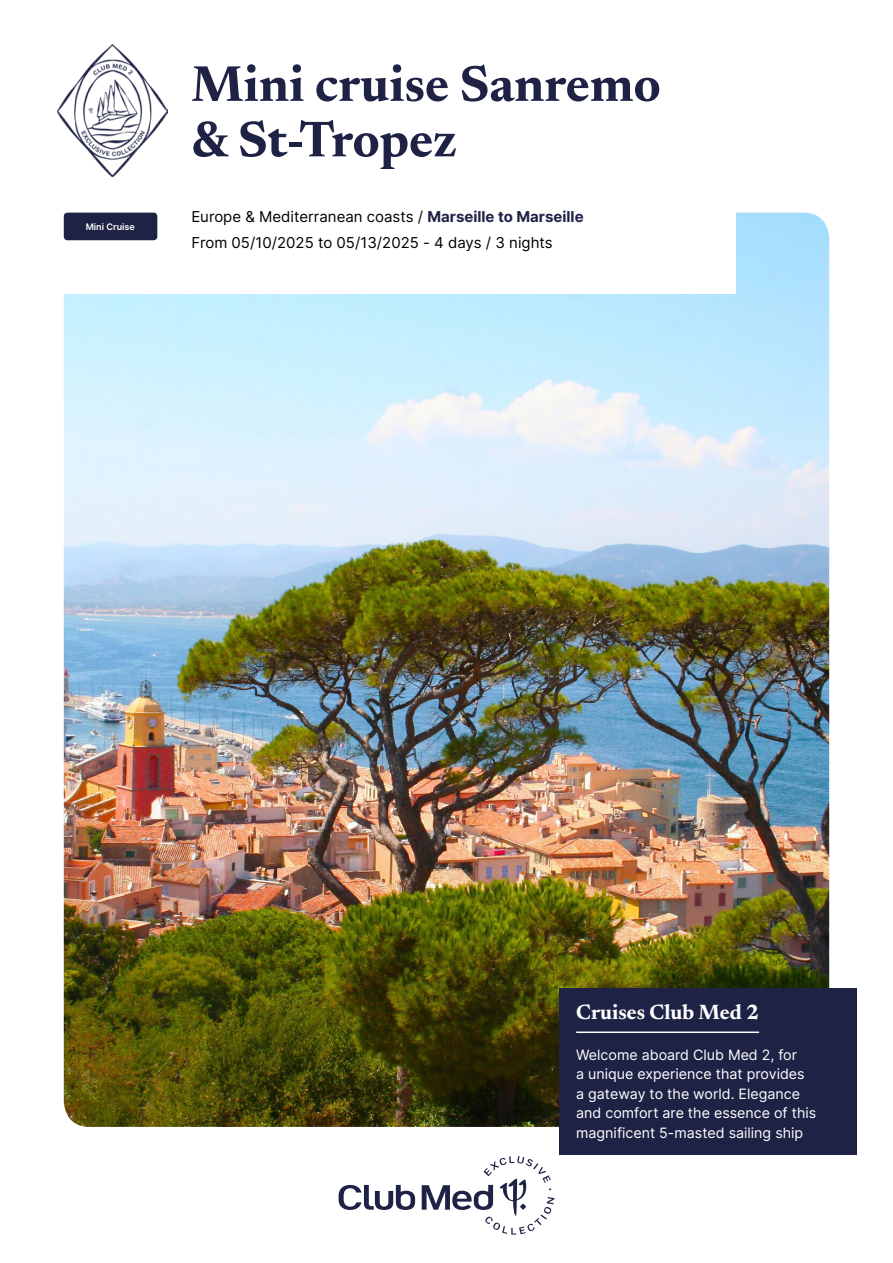
<style>
.page{position:relative;width:893px;height:1263px;background:#fff}
.page>*{position:absolute;margin:0;border:0;box-sizing:border-box;transform-origin:0 0}
.t1{font:700 51px/55.5px "Newsreader 24 pt";color:#1e2346}
.t2{font:700 21px "Newsreader 24 pt";color:#fff}
.t3{font:15px/25.2px "Inter";color:#000}
.t4{font:14.25px/19.5px "Inter";color:#fff}
.t5{font:600 9px "Inter";color:#fff}
.s1{font-weight:700;color:#1e2346}
</style>
<div class="page">
<img style="left:64px;top:213px;width:765px;height:914px">
<div style="left:559px;top:987px;width:298px;height:167px;background:#1e2346"></div>
<hr style="left:576px;top:1031px;width:183px;height:2px;background:#fff">
<div style="left:0;top:212px;width:736px;height:81px;background:#fff"></div>
<img style="left:57px;top:45px;width:111px;height:131px">
<div style="left:64px;top:213px;width:93px;height:27px;background:#1e2346;border-radius:4px"></div>
<svg style="left:339px;top:1156px;width:215px;height:78px"></svg>
<p class="t5" style="left:86px;top:220px;width:50px">Mini Cruise</p>
<h1 class="t1" style="left:191px;top:53px;width:471px">Mini cruise Sanremo &amp; St-Tropez</h1>
<p class="t3" style="left:191px;top:204px;width:394px">Europe &amp; Mediterranean coasts / <span class="s1">Marseille to Marseille<br></span>From 05/10/2025 to 05/13/2025 - 4 days / 3 nights</p>
<h2 class="t2" style="left:576px;top:997px;width:184px">Cruises Club Med 2</h2>
<p class="t4" style="left:576px;top:1044px;width:242px">Welcome aboard Club Med 2, for<br>a unique experience that provides<br>a gateway to the world. Elegance and comfort are the essence of this magnificent 5-masted sailing ship</p>
</div>
